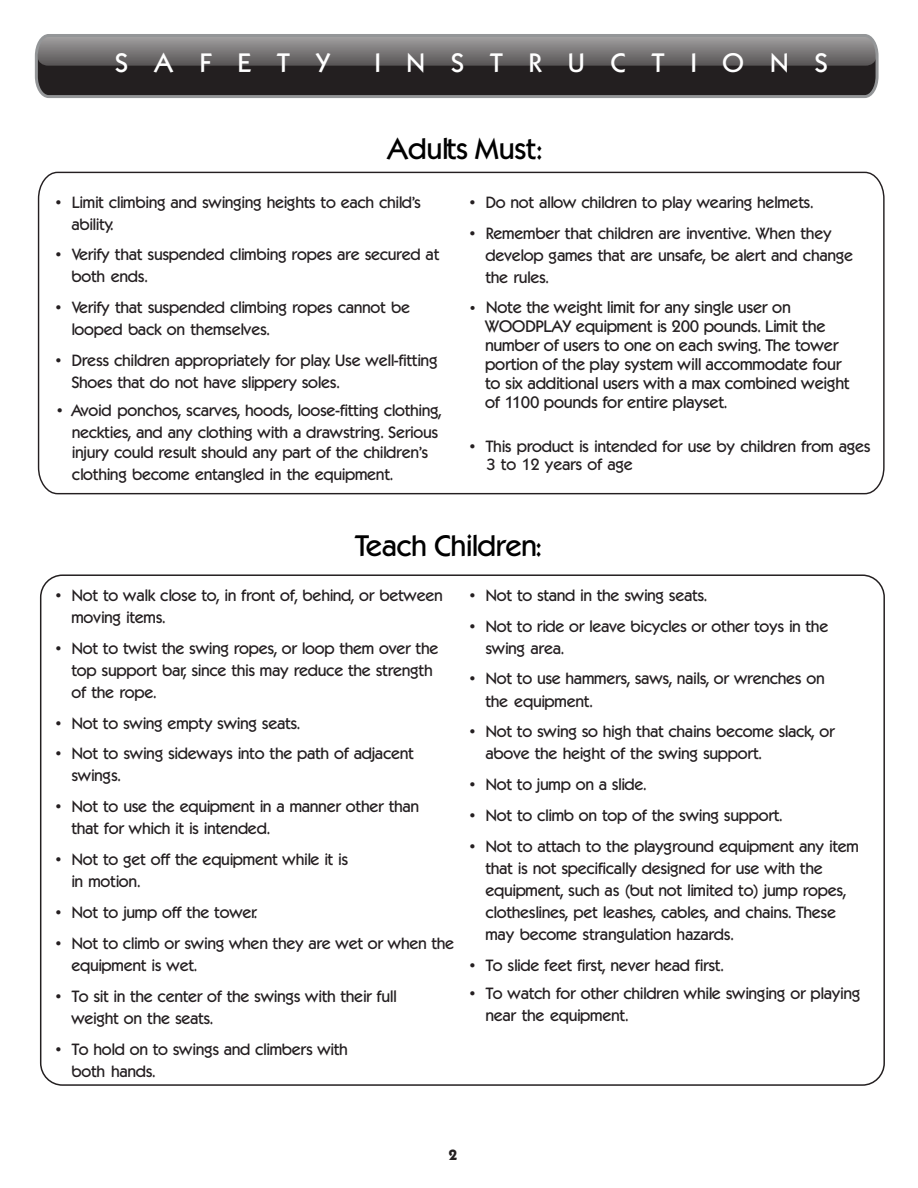
<style>
.page{position:relative;width:918px;height:1188px;background:#fff}
.page>*{position:absolute;margin:0;border:0;box-sizing:border-box;transform-origin:0 0}
.t1{font:29.4px "Kabale Medium Normal";color:#000}
.t2{font:26.4px "Kabale Medium Normal";letter-spacing:1em;color:#fff}
.t3{font:16.5px/18.9px "Kabale Medium Normal";color:#231f20}
.t4{font:16.2px/22px "Kabale Medium Normal";color:#241f21}
.t5{font:700 15px "Itc Kabel";color:#231f20}
</style>
<div class="page">
<svg style="left:37px;top:171px;width:848px;height:324px"></svg>
<svg style="left:34px;top:34px;width:845px;height:64px;background:#575455"></svg>
<svg style="left:471px;top:306px;width:4px;height:4px"></svg>
<h2 class="t2" style="left:116px;top:48px;width:216px">SAFETY</h2>
<h2 class="t2" style="left:375px;top:48px;width:454px">INSTRUCTIONS</h2>
<h1 class="t1" style="left:388px;top:132px;width:156px">Adults Must:</h1>
<p class="t4" style="left:72px;top:192px;width:351px;text-indent:-16px">• Limit climbing and swinging heights to each child’s ability.</p>
<p class="t4" style="left:72px;top:244px;width:369px;text-indent:-16px">• Verify that suspended climbing ropes are secured at both ends.</p>
<p class="t4" style="left:72px;top:297px;width:340px;text-indent:-16px">• Verify that suspended climbing ropes cannot be looped back on themselves.</p>
<p class="t4" style="left:72px;top:350px;width:368px;text-indent:-16px">• Dress children appropriately for play. Use well-fitting<br>Shoes that do not have slippery soles.</p>
<p class="t4" style="left:57px;top:400px;width:386px;text-align:right">• Avoid ponchos, scarves, hoods, loose-fitting clothing, neckties, and any clothing with a drawstring. Serious</p>
<p class="t4" style="left:72px;top:442px;width:357px">injury could result should any part of the children’s clothing become entangled in the equipment.</p>
<p class="t4" style="left:470px;top:192px;width:345px">• Do not allow children to play wearing helmets.</p>
<p class="t4" style="left:486px;top:223px;width:369px;text-indent:-16px">• Remember that children are inventive. When they develop games that are unsafe, be alert and change the rules.</p>
<p class="t3" style="left:485px;top:299px;width:366px">Note the weight limit for any single user on WOODPLAY equipment is 200 pounds. Limit the number of users to one on each swing. The tower portion of the play system will accommodate four to six additional users with a max combined weight of 1100 pounds for entire playset.</p>
<p class="t4" style="left:487px;top:438px;width:385px;line-height:18px;text-indent:-17px">• This product is intended for use by children from ages<br>3 to 12 years of age</p>
<h1 class="t1" style="left:356px;top:529px;width:187px">Teach Children:</h1>
<p class="t4" style="left:72px;top:585px;width:373px;text-indent:-16px">• Not to walk close to, in front of, behind, or between moving items.</p>
<p class="t4" style="left:72px;top:638px;width:368px;text-indent:-16px">• Not to twist the swing ropes, or loop them over the top support bar, since this may reduce the strength of the rope.</p>
<p class="t4" style="left:56px;top:713px;width:246px">• Not to swing empty swing seats.</p>
<p class="t4" style="left:72px;top:743px;width:344px;text-indent:-16px">• Not to swing sideways into the path of adjacent swings.</p>
<p class="t4" style="left:72px;top:796px;width:349px;text-indent:-16px">• Not to use the equipment in a manner other than that for which it is intended.</p>
<p class="t4" style="left:72px;top:849px;width:278px;text-indent:-16px">• Not to get off the equipment while it is in motion.</p>
<p class="t4" style="left:56px;top:902px;width:203px">• Not to jump off the tower.</p>
<p class="t4" style="left:72px;top:933px;width:384px;text-indent:-16px">• Not to climb or swing when they are wet or when the equipment is wet.</p>
<p class="t4" style="left:72px;top:986px;width:326px;text-indent:-16px">• To sit in the center of the swings with their full weight on the seats.</p>
<p class="t4" style="left:72px;top:1039px;width:278px;text-indent:-16px">• To hold on to swings and climbers with both hands.</p>
<p class="t4" style="left:470px;top:585px;width:239px">• Not to stand in the swing seats.</p>
<p class="t4" style="left:486px;top:616px;width:344px;text-indent:-16px">• Not to ride or leave bicycles or other toys in the swing area.</p>
<p class="t4" style="left:486px;top:668px;width:340px;text-indent:-16px">• Not to use hammers, saws, nails, or wrenches on the equipment.</p>
<p class="t4" style="left:486px;top:721px;width:351px;text-indent:-16px">• Not to swing so high that chains become slack, or above the height of the swing support.</p>
<p class="t4" style="left:470px;top:774px;width:178px">• Not to jump on a slide.</p>
<p class="t4" style="left:470px;top:805px;width:314px">• Not to climb on top of the swing support.</p>
<p class="t4" style="left:486px;top:836px;width:375px;text-indent:-16px">• Not to attach to the playground equipment any item that is not specifically designed for use with the equipment, such as (but not limited to) jump ropes, clotheslines, pet leashes, cables, and chains. These may become strangulation hazards.</p>
<p class="t4" style="left:470px;top:955px;width:255px">• To slide feet first, never head first.</p>
<p class="t4" style="left:486px;top:983px;width:376px;text-indent:-16px">• To watch for other children while swinging or playing near the equipment.</p>
<p class="t5" style="left:449px;top:1149px;width:10px">2</p>
</div>
